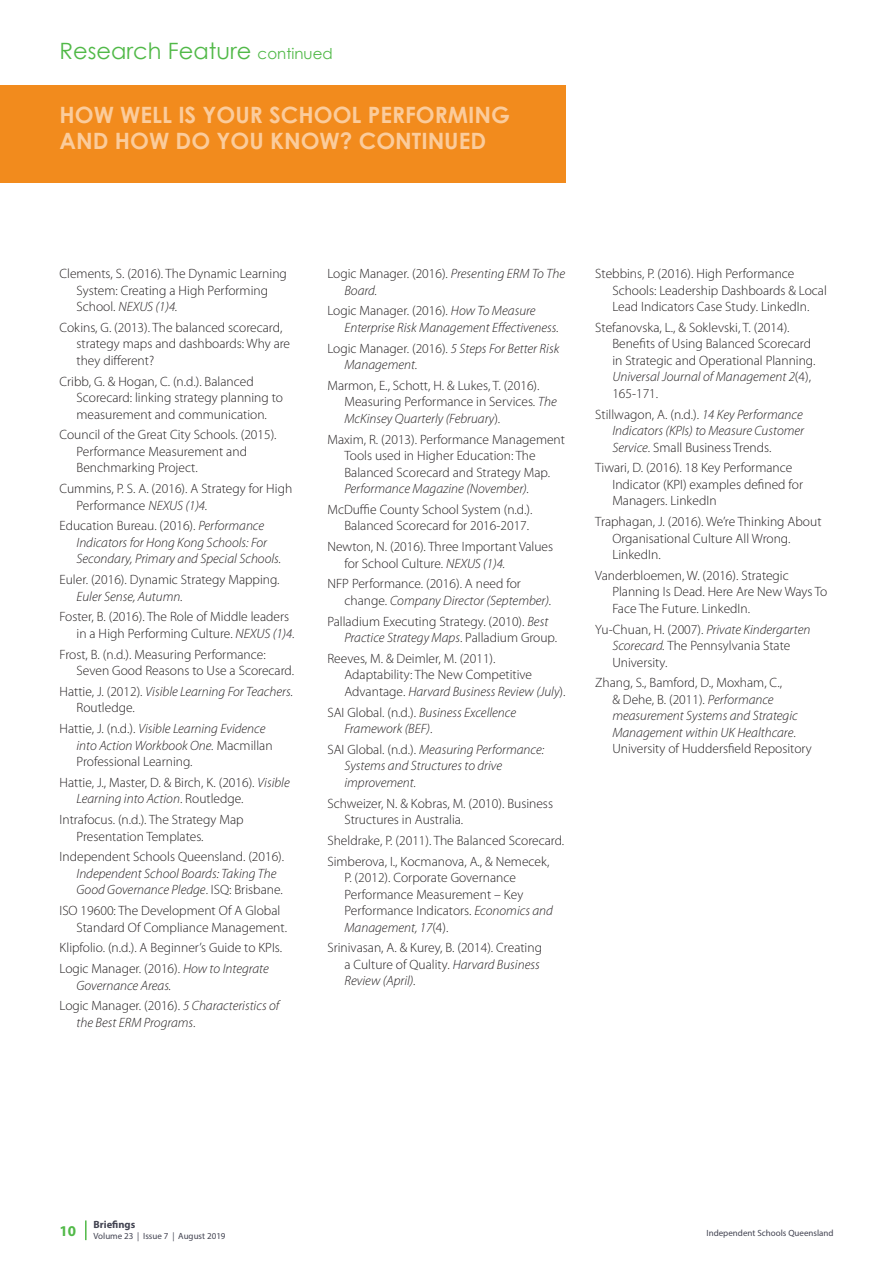
<style>
.page{position:relative;width:893px;height:1263px;background:#fff}
.page>*{position:absolute;margin:0;border:0;box-sizing:border-box;transform-origin:0 0}
.Research_Feature_Hea{font:700 22.5px/25.5px "Century Gothic";color:#fbcc9c}
.Heading_2{font:22.5px "Century Gothic";color:#51b948}
.t1{font:700 15px "Myriad Pro";color:#51b948}
.Bibliography{font:300 13.5px/16.5px "Myriad Pro";color:#231f20}
.Bibliography-2{font:italic 300 13.5px/16.5px "Myriad Pro";color:#231f20}
.t2{font:700 10.5px "Myriad Pro";color:#424351}
.t3{font:9px "Myriad Pro";color:#424351}
.s1{font-size:15px}
.s2{font-style:italic}
.s3{font-style:normal}
</style>
<div class="page">
<hr style="left:85px;top:1220px;width:2px;height:20px;background:#51b948">
<div style="left:0;top:85px;width:566px;height:98px;background:#f28b1d"></div>
<p class="Heading_2" style="left:60px;top:36px;width:275px">Research Feature <span class="s1">continued</span></p>
<p class="Research_Feature_Hea" style="left:60px;top:101px;width:452px">HOW WELL IS YOUR SCHOOL PERFORMING<br>AND HOW DO YOU KNOW? CONTINUED</p>
<p class="Bibliography" style="left:77px;top:265px;width:212px;text-indent:-17px">Clements, S. (2016). The Dynamic Learning<br>System: Creating a High Performing<br>School. <span class="s2">NEXUS (1)4.</span></p>
<p class="Bibliography" style="left:77px;top:319px;width:215px;text-indent:-17px">Cokins, G. (2013). The balanced scorecard, strategy maps and dashboards: Why are they different?</p>
<p class="Bibliography" style="left:77px;top:373px;width:208px;text-indent:-17px">Cribb, G. &amp; Hogan, C. (n.d.). Balanced<br>Scorecard: linking strategy planning to measurement and communication.</p>
<p class="Bibliography" style="left:77px;top:426px;width:202px;text-indent:-17px">Council of the Great City Schools. (2015).<br>Performance Measurement and<br>Benchmarking Project.</p>
<p class="Bibliography" style="left:77px;top:480px;width:217px;text-indent:-17px">Cummins, P. S. A. (2016). A Strategy for High<br>Performance <span class="s2">NEXUS (1)4.</span></p>
<p class="Bibliography-2" style="left:77px;top:517px;width:206px;text-indent:-17px"><span class="s3">Education Bureau. (2016).</span> Performance<br>Indicators for Hong Kong Schools: For<br>Secondary, Primary and Special Schools.</p>
<p class="Bibliography" style="left:77px;top:571px;width:205px;text-indent:-17px">Euler. (2016). Dynamic Strategy Mapping.<br><span class="s2">Euler Sense, Autumn.</span></p>
<p class="Bibliography" style="left:77px;top:608px;width:220px;text-indent:-17px">Foster, B. (2016). The Role of Middle leaders in a High Performing Culture. <span class="s2">NEXUS (1)4.</span></p>
<p class="Bibliography" style="left:77px;top:646px;width:219px;text-indent:-17px">Frost, B. (n.d.). Measuring Performance:<br>Seven Good Reasons to Use a Scorecard.</p>
<p class="Bibliography-2" style="left:77px;top:683px;width:218px;text-indent:-17px"><span class="s3">Hattie, J. (2012).</span> Visible Learning For Teachers.<br><span class="s3">Routledge.</span></p>
<p class="Bibliography" style="left:77px;top:720px;width:198px;text-indent:-17px">Hattie, J. (n.d.). <span class="s2">Visible Learning Evidence into Action Workbook One.</span> Macmillan<br>Professional Learning.</p>
<p class="Bibliography" style="left:77px;top:774px;width:215px;text-indent:-17px">Hattie, J., Master, D. &amp; Birch, K. (2016). <span class="s2">Visible<br>Learning into Action</span>. Routledge.</p>
<p class="Bibliography" style="left:77px;top:811px;width:169px;text-indent:-17px">Intrafocus. (n.d.). The Strategy Map<br>Presentation Templates.</p>
<p class="Bibliography-2" style="left:77px;top:848px;width:209px;text-indent:-17px"><span class="s3">Independent Schools Queensland. (2016).<br></span>Independent School Boards: Taking The<br>Good Governance Pledge<span class="s3">. ISQ: Brisbane.</span></p>
<p class="Bibliography" style="left:77px;top:902px;width:212px;text-indent:-17px">ISO 19600: The Development Of A Global<br>Standard Of Compliance Management.</p>
<p class="Bibliography" style="left:60px;top:939px;width:224px">Klipfolio. (n.d.). A Beginner’s Guide to KPIs.</p>
<p class="Bibliography-2" style="left:77px;top:960px;width:194px;text-indent:-17px"><span class="s3">Logic Manager. (2016).</span> How to Integrate<br>Governance Areas.</p>
<p class="Bibliography-2" style="left:77px;top:997px;width:204px;text-indent:-17px"><span class="s3">Logic Manager. (2016).</span> 5 Characteristics of the Best ERM Programs<span class="s3">.</span></p>
<p class="Bibliography-2" style="left:344px;top:265px;width:222px;text-indent:-17px"><span class="s3">Logic Manager. (2016).</span> Presenting ERM To The<br>Board.</p>
<p class="Bibliography-2" style="left:344px;top:302px;width:216px;text-indent:-17px"><span class="s3">Logic Manager. (2016).</span> How To Measure<br>Enterprise Risk Management Effectiveness.</p>
<p class="Bibliography-2" style="left:344px;top:340px;width:216px;text-indent:-17px"><span class="s3">Logic Manager. (2016).</span> 5 Steps For Better Risk<br>Management.</p>
<p class="Bibliography" style="left:344px;top:377px;width:214px;text-indent:-17px">Marmon, E., Schott, H. &amp; Lukes, T. (2016).<br>Measuring Performance in Services. <span class="s2">The<br>McKinsey Quarterly (February</span>).</p>
<p class="Bibliography" style="left:344px;top:431px;width:222px;text-indent:-17px">Maxim, R. (2013). Performance Management Tools used in Higher Education: The Balanced Scorecard and Strategy Map.<br><span class="s2">Performance Magazine (November).</span></p>
<p class="Bibliography" style="left:327px;top:501px;width:207px;text-align:right">McDuffie County School System (n.d.).<br>Balanced Scorecard for 2016-2017.</p>
<p class="Bibliography" style="left:344px;top:538px;width:210px;text-indent:-17px">Newton, N. (2016). Three Important Values for School Culture. <span class="s2">NEXUS (1)4.</span></p>
<p class="Bibliography" style="left:344px;top:575px;width:209px;text-indent:-17px">NFP Performance. (2016). A need for change. <span class="s2">Company Director (September).</span></p>
<p class="Bibliography" style="left:344px;top:613px;width:214px;text-indent:-17px">Palladium Executing Strategy. (2010). <span class="s2">Best<br>Practice Strategy Maps</span>. Palladium Group.</p>
<p class="Bibliography" style="left:344px;top:650px;width:223px;text-indent:-17px">Reeves, M. &amp; Deimler, M. (2011).<br>Adaptability: The New Competitive<br>Advantage. <span class="s2">Harvard Business Review (July</span>).</p>
<p class="Bibliography-2" style="left:344px;top:704px;width:173px;text-indent:-17px"><span class="s3">SAI Global. (n.d.).</span> Business Excellence<br>Framework (BEF)<span class="s3">.</span></p>
<p class="Bibliography-2" style="left:344px;top:741px;width:201px;text-indent:-17px"><span class="s3">SAI Global. (n.d.).</span> Measuring Performance:<br>Systems and Structures to drive improvement.</p>
<p class="Bibliography" style="left:344px;top:795px;width:210px;text-indent:-17px">Schweizer, N. &amp; Kobras, M. (2010). Business<br>Structures in Australia.</p>
<p class="Bibliography" style="left:327px;top:832px;width:238px">Sheldrake, P. (2011). The Balanced Scorecard.</p>
<p class="Bibliography" style="left:344px;top:853px;width:210px;text-indent:-17px">Simberova, I., Kocmanova, A., &amp; Nemecek, P. (2012). Corporate Governance Performance Measurement – Key Performance Indicators. <span class="s2">Economics and Management, 17</span>(4).</p>
<p class="Bibliography" style="left:344px;top:939px;width:199px;text-indent:-17px">Srinivasan, A. &amp; Kurey, B. (2014). Creating a Culture of Quality. <span class="s2">Harvard Business<br>Review (April).</span></p>
<p class="Bibliography" style="left:612px;top:265px;width:216px;text-indent:-17px">Stebbins, P. (2016). High Performance<br>Schools: Leadership Dashboards &amp; Local<br>Lead Indicators Case Study. LinkedIn.</p>
<p class="Bibliography" style="left:612px;top:319px;width:205px;text-indent:-17px">Stefanovska, L., &amp; Soklevski, T. (2014).<br>Benefits of Using Balanced Scorecard in Strategic and Operational Planning.<br><span class="s2">Universal Journal of Management 2</span>(4), 165-171.</p>
<p class="Bibliography-2" style="left:612px;top:406px;width:193px;text-align:justify;text-indent:-17px"><span class="s3">Stillwagon, A. (n.d.).</span> 14 Key Performance Indicators (KPIs) to Measure Customer Service<span class="s3">. Small Business Trends.</span></p>
<p class="Bibliography" style="left:612px;top:459px;width:192px;text-indent:-17px">Tiwari, D. (2016). 18 Key Performance<br>Indicator (KPI) examples defined for<br>Managers. LinkedIn</p>
<p class="Bibliography" style="left:612px;top:513px;width:211px;text-indent:-17px">Traphagan, J. (2016). We’re Thinking About<br>Organisational Culture All Wrong.<br>LinkedIn.</p>
<p class="Bibliography" style="left:612px;top:567px;width:217px;text-indent:-17px">Vanderbloemen, W. (2016). Strategic<br>Planning Is Dead. Here Are New Ways To<br>Face The Future. LinkedIn.</p>
<p class="Bibliography" style="left:612px;top:621px;width:200px;text-indent:-17px">Yu-Chuan, H. (2007). <span class="s2">Private Kindergarten<br>Scorecard.</span> The Pennsylvania State<br>University.</p>
<p class="Bibliography" style="left:612px;top:674px;width:201px;text-indent:-17px">Zhang, S., Bamford, D., Moxham, C.,<br>&amp; Dehe, B. (2011). <span class="s2">Performance measurement Systems and Strategic Management within UK Healthcare</span>.<br>University of Huddersfield Repository</p>
<p class="t1" style="left:60px;top:1221px;width:18px">10</p>
<p class="t2" style="left:94px;top:1218px;width:43px">Briefings</p>
<p class="t3" style="left:94px;top:1230px;width:134px">Volume 23 | Issue 7 | August 2019</p>
<p class="t3" style="left:706px;top:1227px;width:129px">Independent Schools Queensland</p>
</div>
